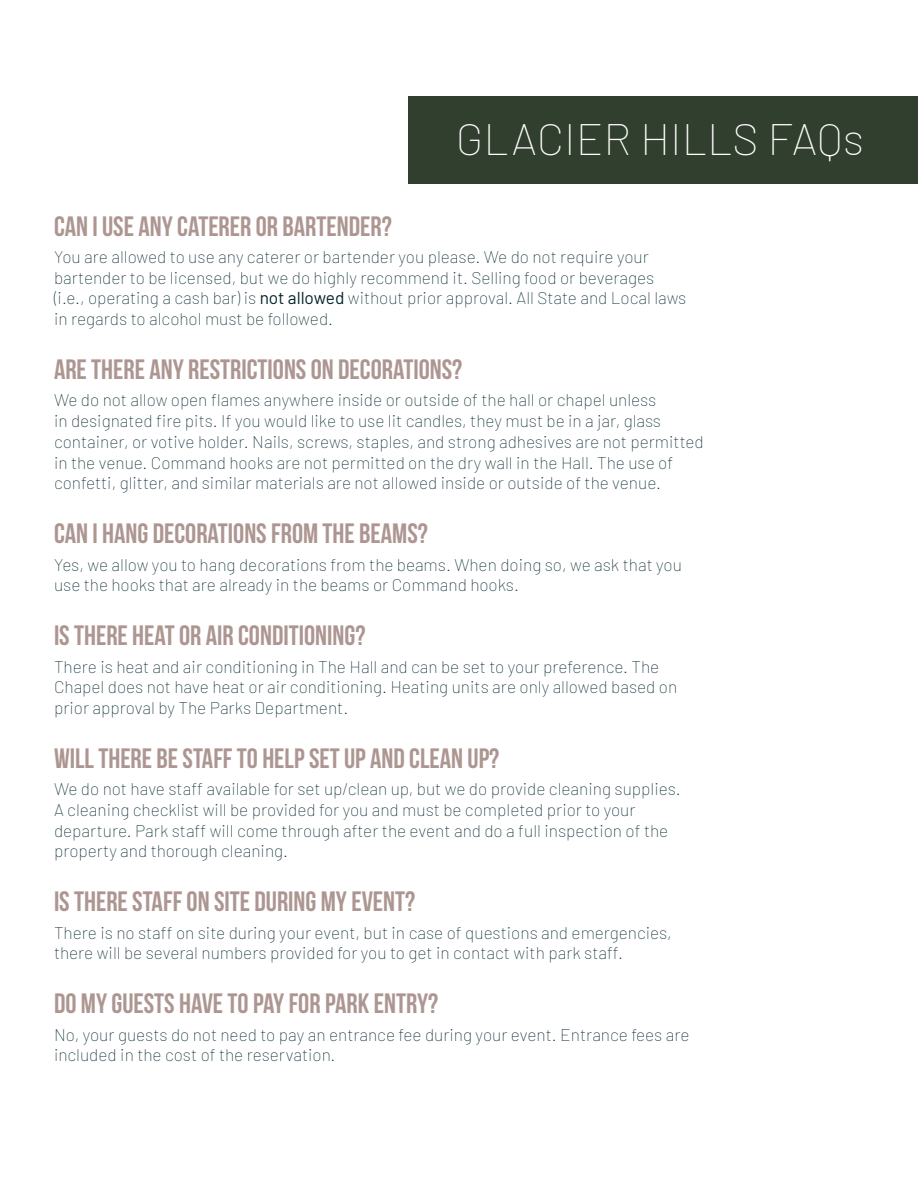
<style>
.page{position:relative;width:918px;height:1188px;background:#fff}
.page>*{position:absolute;margin:0;border:0;box-sizing:border-box;transform-origin:0 0}
.t1{font:100 45px "Barlow";color:#fff}
.t2{font:28.05px "Bebas Neue";color:#ad9691}
.t3{font:100 17.25px/20.7px "Barlow";color:#05262d}
.s1{font-weight:400}
</style>
<div class="page">
<div style="left:408px;top:97px;width:510px;height:87px;background:#313f2e"></div>
<h1 class="t1" style="left:456px;top:106px;width:410px">GLACIER HILLS FAQs</h1>
<h2 class="t2" style="left:54px;top:211px;width:339px">CAN I USE ANY CATERER OR BARTENDER?</h2>
<p class="t3" style="left:54px;top:245px;width:634px">You are allowed to use any caterer or bartender you please. We do not require your bartender to be licensed, but we do highly recommend it. Selling food or beverages (i.e., operating a cash bar) is <span class="s1">not allowed</span> without prior approval. All State and Local laws in regards to alcohol must be followed.</p>
<h2 class="t2" style="left:54px;top:354px;width:410px">ARE THERE ANY RESTRICTIONS ON DECORATIONS?</h2>
<p class="t3" style="left:54px;top:389px;width:651px">We do not allow open flames anywhere inside or outside of the hall or chapel unless<br>in designated fire pits. If you would like to use lit candles, they must be in a jar, glass container, or votive holder. Nails, screws, staples, and strong adhesives are not permitted in the venue. Command hooks are not permitted on the dry wall in the Hall. The use of confetti, glitter, and similar materials are not allowed inside or outside of the venue.</p>
<h2 class="t2" style="left:54px;top:518px;width:375px">CAN I HANG DECORATIONS FROM THE BEAMS?</h2>
<p class="t3" style="left:54px;top:553px;width:629px">Yes, we allow you to hang decorations from the beams. When doing so, we ask that you use the hooks that are already in the beams or Command hooks.</p>
<h2 class="t2" style="left:54px;top:620px;width:313px">IS THERE HEAT OR AIR CONDITIONING?</h2>
<p class="t3" style="left:54px;top:655px;width:625px">There is heat and air conditioning in The Hall and can be set to your preference. The<br>Chapel does not have heat or air conditioning. Heating units are only allowed based on prior approval by The Parks Department.</p>
<h2 class="t2" style="left:54px;top:743px;width:447px">WILL THERE BE STAFF TO HELP SET UP AND CLEAN UP?</h2>
<p class="t3" style="left:54px;top:777px;width:628px">We do not have staff available for set up/clean up, but we do provide cleaning supplies.<br>A cleaning checklist will be provided for you and must be completed prior to your departure. Park staff will come through after the event and do a full inspection of the property and thorough cleaning.</p>
<h2 class="t2" style="left:54px;top:886px;width:363px">IS THERE STAFF ON SITE DURING MY EVENT?</h2>
<p class="t3" style="left:54px;top:921px;width:619px">There is no staff on site during your event, but in case of questions and emergencies, there will be several numbers provided for you to get in contact with park staff.</p>
<h2 class="t2" style="left:54px;top:988px;width:386px">DO MY GUESTS HAVE TO PAY FOR PARK ENTRY?</h2>
<p class="t3" style="left:54px;top:1023px;width:637px">No, your guests do not need to pay an entrance fee during your event. Entrance fees are included in the cost of the reservation.</p>
</div>
